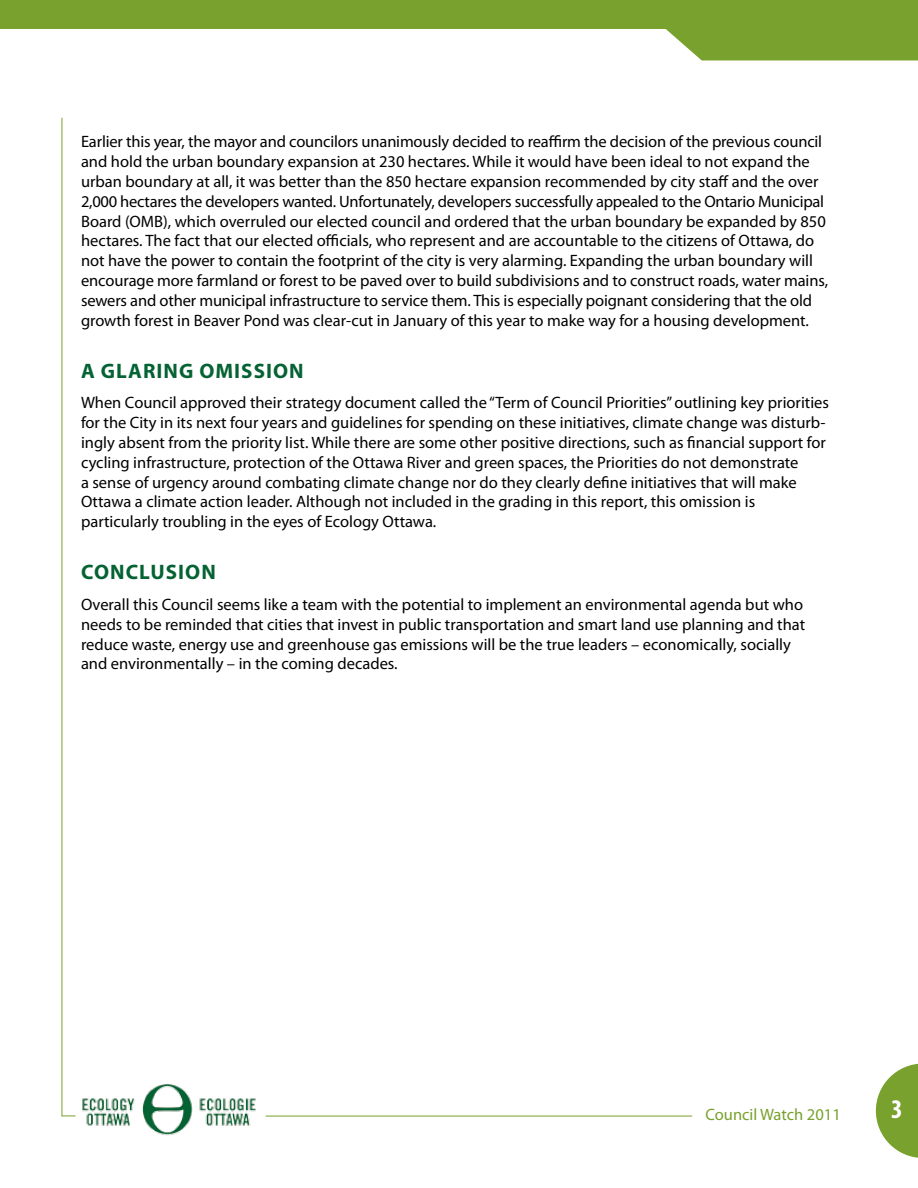
<style>
.page{position:relative;width:918px;height:1188px;background:#fff}
.page>*{position:absolute;margin:0;border:0;box-sizing:border-box;transform-origin:0 0}
.t1{font:700 condensed 27px "Myriad Pro";color:#fff}
.t2{font:700 21px "Myriad Pro";letter-spacing:.05em;color:#046233}
.t3{font:16.5px/19.8px "Myriad Pro";color:#000}
.t4{font:16.5px "Myriad Pro";color:#79a12d}
</style>
<div class="page">
<img style="left:82px;top:1084px;width:174px;height:52px">
<svg style="left:876px;top:1064px;width:42px;height:94px"></svg>
<div style="left:0;top:0;width:918px;height:29px;background:#79a12d"></div>
<svg style="left:666px;top:29px;width:252px;height:31px;background:#82a73b"></svg>
<svg style="left:61px;top:117px;width:15px;height:1000px"></svg>
<hr style="left:266px;top:1116px;width:426px;height:1px;background:#79a12d">
<p class="t3" style="left:81px;top:132px;width:749px">Earlier this year, the mayor and councilors unanimously decided to reaffirm the decision of the previous council and hold the urban boundary expansion at 230 hectares. While it would have been ideal to not expand the urban boundary at all, it was better than the 850 hectare expansion recommended by city staff and the over 2,000 hectares the developers wanted. Unfortunately, developers successfully appealed to the Ontario Municipal Board (OMB), which overruled our elected council and ordered that the urban boundary be expanded by 850 hectares. The fact that our elected officials, who represent and are accountable to the citizens of Ottawa, do not have the power to contain the footprint of the city is very alarming. Expanding the urban boundary will encourage more farmland or forest to be paved over to build subdivisions and to construct roads, water mains, sewers and other municipal infrastructure to service them. This is especially poignant considering that the old growth forest in Beaver Pond was clear-cut in January of this year to make way for a housing development.</p>
<p class="t2" style="left:81px;top:357px;width:224px">A GLARING OMISSION</p>
<p class="t3" style="left:81px;top:393px;width:750px">When Council approved their strategy document called the “Term of Council Priorities” outlining key priorities for the City in its next four years and guidelines for spending on these initiatives, climate change was disturb&shy;ingly absent from the priority list. While there are some other positive directions, such as financial support for cycling infrastructure, protection of the Ottawa River and green spaces, the Priorities do not demonstrate<br>a sense of urgency around combating climate change nor do they clearly define initiatives that will make Ottawa a climate action leader. Although not included in the grading in this report, this omission is particularly troubling in the eyes of Ecology Ottawa.</p>
<p class="t2" style="left:81px;top:559px;width:136px">CONCLUSION</p>
<p class="t3" style="left:81px;top:594px;width:726px">Overall this Council seems like a team with the potential to implement an environmental agenda but who needs to be reminded that cities that invest in public transportation and smart land use planning and that reduce waste, energy use and greenhouse gas emissions will be the true leaders – economically, socially and environmentally – in the coming decades.</p>
<p class="t4" style="left:705px;top:1105px;width:137px">Council Watch 2011</p>
<h1 class="t1" style="left:891px;top:1092px;width:13px">3</h1>
</div>
